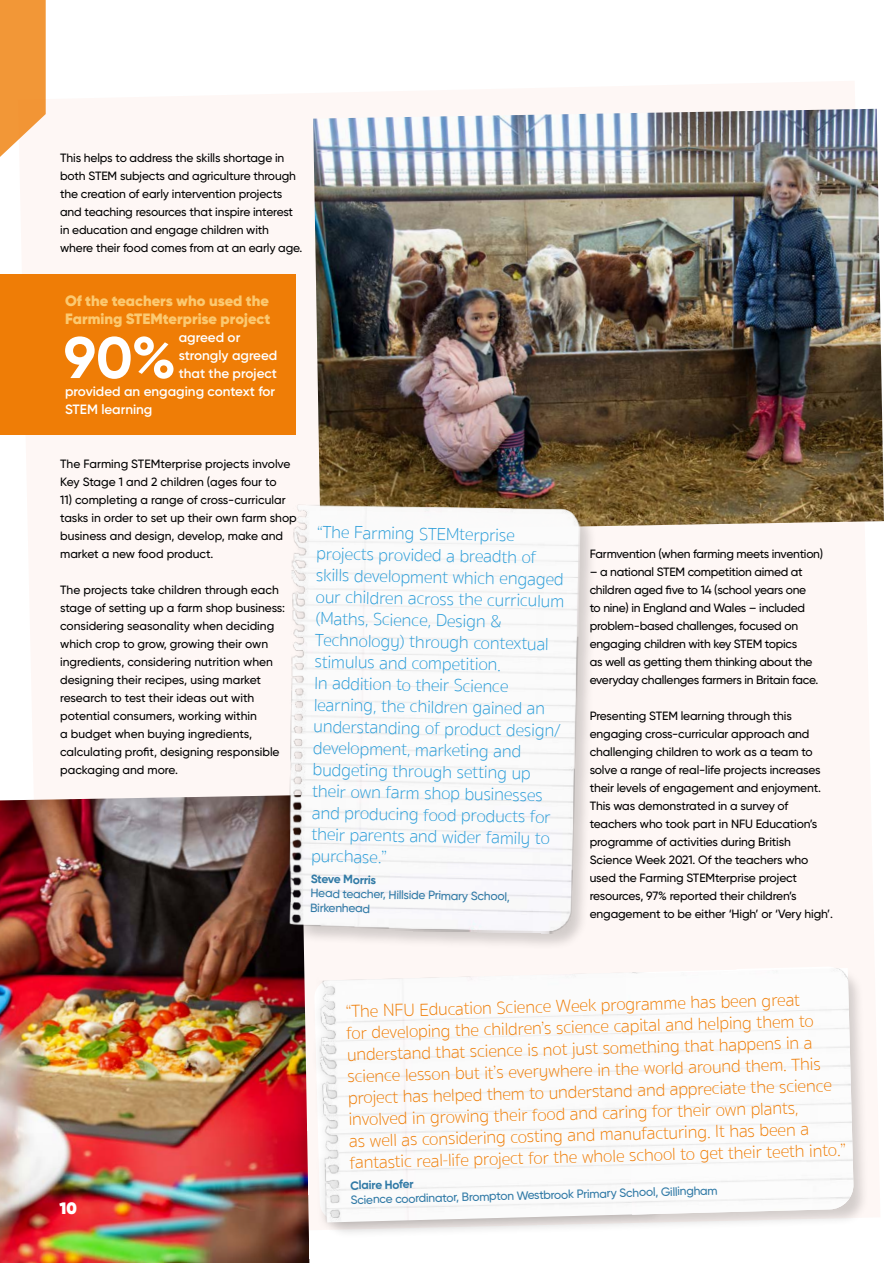
<style>
.page{position:relative;width:893px;height:1263px;background:#fff}
.page>*{position:absolute;margin:0;border:0;box-sizing:border-box;transform-origin:0 0}
.t1{font:700 58.35px "Gilroy";color:#fff}
.t2{font:100 18px/21.6px "Sukhumvit Set";color:#ef7d06}
.t3{font:100 18px/21.6px "Sukhumvit Set";color:#299cd8}
.t4{font:800 16.5px "Gilroy";color:#fff}
.t5{font:900 15px/18px "Gilroy";color:#fbc971}
.t6{font:600 13.5px "Gilroy";color:#fff}
.t7{font:500 12px/18px "Gilroy";letter-spacing:-.01em;color:#000}
.t8{font:500 12px/14.4px "Gilroy";color:#317aa6}
.t9{font:700 12px "Gilroy";color:#317aa6}
</style>
<div class="page">
<img style="left:313px;top:109px;width:571px;height:418px">
<svg style="left:0;top:0;width:46px;height:157px;background:#f3a452"></svg>
<div style="left:314px;top:966px;width:556px;height:272px;background:#000;opacity:.17"></div>
<div style="left:311px;top:962px;width:353px;height:270px;background:#000;opacity:.17"></div>
<img style="left:318px;top:981px;width:337px;height:241px">
<div style="left:318px;top:962px;width:418px;height:19px;background:#fef7f5"></div>
<img style="left:626px;top:968px;width:228px;height:246px">
<div style="left:0;top:274px;width:295px;height:160px;background:#ef7d06"></div>
<img style="left:0;top:795px;width:309px;height:468px">
<div style="left:288px;top:504px;width:309px;height:447px;background:#000;opacity:.17"></div>
<img style="left:285px;top:504px;width:296px;height:430px">
<p class="t7" style="left:60px;top:149px;width:244px">This helps to address the skills shortage in both STEM subjects and agriculture through the creation of early intervention projects and teaching resources that inspire interest in education and engage children with where their food comes from at an early age.</p>
<p class="t5" style="left:65px;top:292px;width:207px">Of the teachers who used the<br>Farming STEMterprise project</p>
<h1 class="t1" style="left:64px;top:321px;width:114px">90%</h1>
<p class="t6" style="left:179px;top:329px;width:63px">agreed or</p>
<p class="t6" style="left:179px;top:347px;width:100px">strongly agreed</p>
<p class="t6" style="left:179px;top:365px;width:100px">that the project</p>
<p class="t6" style="left:65px;top:383px;width:212px">provided an engaging context for</p>
<p class="t6" style="left:65px;top:401px;width:89px">STEM learning</p>
<p class="t7" style="left:60px;top:455px;width:232px">The Farming STEMterprise projects involve<br>Key Stage 1 and 2 children (ages four to</p>
<p class="t7" style="left:60px;top:491px;width:238px">11) completing a range of cross-curricular tasks in order to set up their own farm shop business and design, develop, make and market a new food product.</p>
<p class="t7" style="left:60px;top:581px;width:226px">The projects take children through each stage of setting up a farm shop business: considering seasonality when deciding which crop to grow, growing their own ingredients, considering nutrition when designing their recipes, using market research to test their ideas out with potential consumers, working within<br>a budget when buying ingredients, calculating profit, designing responsible packaging and more.</p>
<p class="t3" style="left:317px;top:521px;width:250px;rotate:1deg">“The Farming STEMterprise projects provided a breadth of skills development which engaged our children across the curriculum (Maths, Science, Design &amp;<br>Technology) through contextual stimulus and competition.<br>In addition to their Science learning, the children gained an understanding of product design/ development, marketing and budgeting through setting up their own farm shop businesses and producing food products for their parents and wider family to purchase.”</p>
<p class="t9" style="left:311px;top:871px;width:67px;rotate:1deg">Steve Morris</p>
<p class="t8" style="left:311px;top:886px;width:201px;rotate:1deg">Head teacher, Hillside Primary School,<br>Birkenhead</p>
<p class="t7" style="left:590px;top:545px;width:235px">Farmvention (when farming meets invention)</p>
<p class="t7" style="left:590px;top:563px;width:230px">– a national STEM competition aimed at children aged five to 14 (school years one to nine) in England and Wales – included problem-based challenges, focused on engaging children with key STEM topics<br>as well as getting them thinking about the everyday challenges farmers in Britain face.</p>
<p class="t7" style="left:590px;top:707px;width:245px">Presenting STEM learning through this engaging cross-curricular approach and challenging children to work as a team to solve a range of real-life projects increases their levels of engagement and enjoyment.<br>This was demonstrated in a survey of teachers who took part in NFU Education’s programme of activities during British Science Week 2021. Of the teachers who used the Farming STEMterprise project resources, 97% reported their children’s engagement to be either ‘High’ or ‘Very high’.</p>
<h3 class="t4" style="left:60px;top:1197px;width:19px">10</h3>
<p class="t2" style="left:346px;top:999px;width:500px;rotate:-1deg">“The NFU Education Science Week programme has been great<br>for developing the children’s science capital and helping them to understand that science is not just something that happens in a science lesson but it’s everywhere in the world around them. This project has helped them to understand and appreciate the science involved in growing their food and caring for their own plants,<br>as well as considering costing and manufacturing. It has been a fantastic real-life project for the whole school to get their teeth into.”</p>
<p class="t9" style="left:350px;top:1178px;width:65px;rotate:-1deg">Claire Hofer</p>
<p class="t8" style="left:351px;top:1191px;width:369px;rotate:-1deg">Science coordinator, Brompton Westbrook Primary School, Gillingham</p>
</div>
